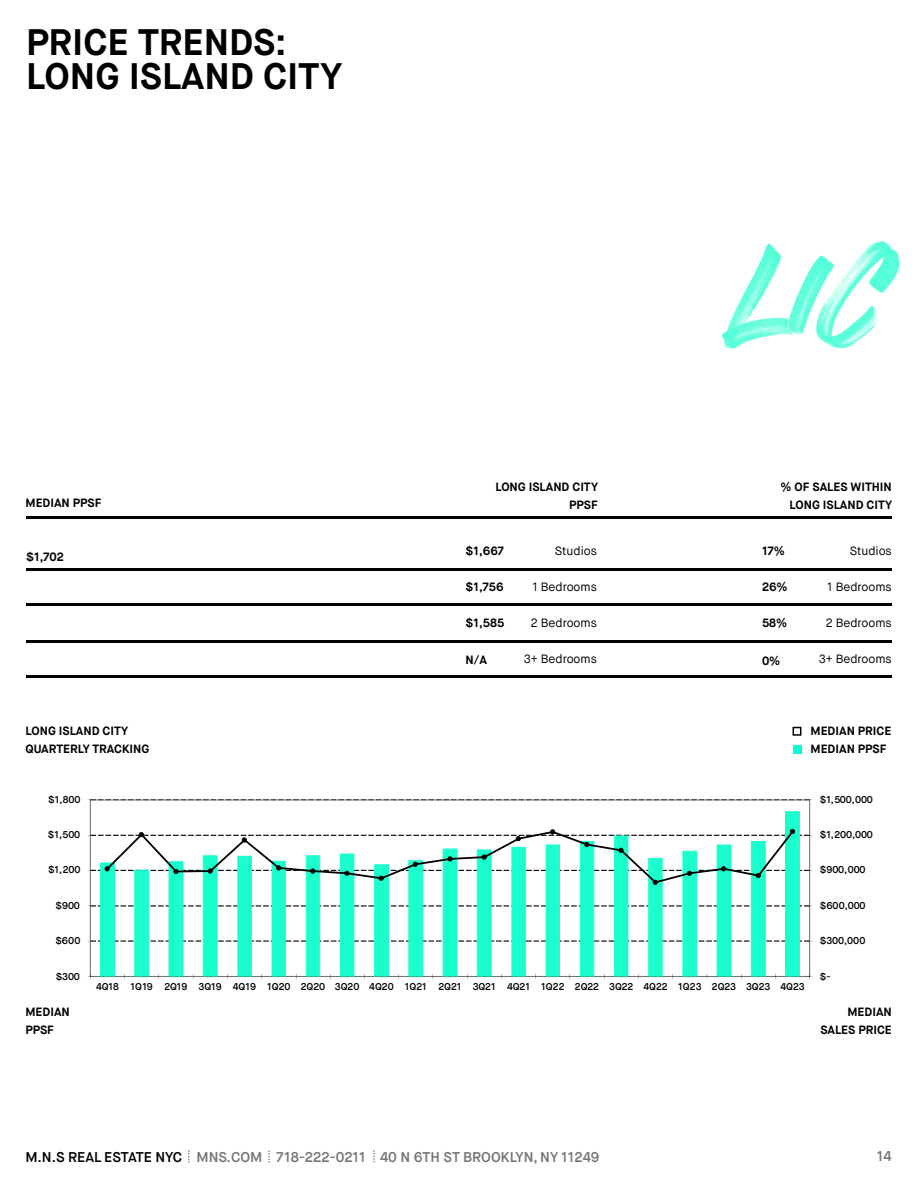
<style>
.page{position:relative;width:918px;height:1188px;background:#fff}
.page>*{position:absolute;margin:0;border:0;box-sizing:border-box;transform-origin:0 0}
.t1{font:700 36.9px/34.5px "Maison Neue";color:#000}
.t2{font:600 14.1px "Maison Neue";color:#747575}
.t3{font:700 12px/18px "Maison Neue";color:#000;text-align:right}
.t4{font:12px "Maison Neue";color:#000}
.t5{font:600 9.9px "Maison Neue";color:#000}
.s1{color:#000}
</style>
<div class="page">
<svg style="left:188px;top:1150px;width:2px;height:12px"></svg>
<svg style="left:268px;top:1151px;width:2px;height:12px"></svg>
<svg style="left:373px;top:1150px;width:2px;height:12px"></svg>
<hr style="left:26px;top:516px;width:866px;height:3px;background:#000">
<hr style="left:26px;top:675px;width:866px;height:3px;background:#000">
<hr style="left:26px;top:568px;width:866px;height:3px;background:#000">
<hr style="left:26px;top:603px;width:866px;height:3px;background:#000">
<hr style="left:26px;top:640px;width:866px;height:3px;background:#000">
<div style="left:793px;top:745px;width:8px;height:9px;background:#00ffdb"></div>
<svg style="left:793px;top:727px;width:8px;height:9px"></svg>
<img style="left:721px;top:241px;width:179px;height:108px">
<svg style="left:100px;top:811px;width:700px;height:165px"></svg>
<hr style="left:809px;top:800px;width:1px;height:177px;background:#000">
<hr style="left:90px;top:800px;width:1px;height:177px;background:#000">
<svg style="left:88px;top:799px;width:724px;height:2px"></svg>
<svg style="left:88px;top:905px;width:724px;height:2px"></svg>
<svg style="left:88px;top:940px;width:724px;height:2px"></svg>
<hr style="left:90px;top:976px;width:720px;height:1px;background:#000">
<svg style="left:88px;top:829px;width:724px;height:56px"></svg>
<h1 class="t1" style="left:26px;top:25px;width:318px">PRICE TRENDS:<br>LONG ISLAND CITY</h1>
<p class="t3" style="left:26px;top:494px;width:77px">MEDIAN PPSF</p>
<p class="t3" style="left:495px;top:478px;width:104px">LONG ISLAND CITY<br>PPSF</p>
<p class="t3" style="left:780px;top:478px;width:113px">% OF SALES WITHIN<br>LONG ISLAND CITY</p>
<p class="t3" style="left:26px;top:548px;width:39px">$1,702</p>
<p class="t3" style="left:466px;top:542px;width:40px">$1,667</p>
<p class="t3" style="left:466px;top:578px;width:39px">$1,756</p>
<p class="t3" style="left:466px;top:614px;width:40px">$1,585</p>
<p class="t3" style="left:466px;top:651px;width:23px">N/A</p>
<p class="t4" style="left:555px;top:543px;width:44px">Studios</p>
<p class="t4" style="left:532px;top:579px;width:66px">1 Bedrooms</p>
<p class="t4" style="left:531px;top:615px;width:68px">2 Bedrooms</p>
<p class="t4" style="left:524px;top:651px;width:75px">3+ Bedrooms</p>
<p class="t3" style="left:762px;top:542px;width:24px">17%</p>
<p class="t3" style="left:762px;top:578px;width:27px">26%</p>
<p class="t3" style="left:762px;top:614px;width:27px">58%</p>
<p class="t3" style="left:762px;top:652px;width:20px">0%</p>
<p class="t4" style="left:850px;top:543px;width:44px">Studios</p>
<p class="t4" style="left:827px;top:579px;width:66px">1 Bedrooms</p>
<p class="t4" style="left:826px;top:615px;width:68px">2 Bedrooms</p>
<p class="t4" style="left:819px;top:651px;width:75px">3+ Bedrooms</p>
<p class="t3" style="left:25px;top:722px;width:125px;text-align:left">LONG ISLAND CITY<br>QUARTERLY TRACKING</p>
<p class="t3" style="left:811px;top:722px;width:82px;text-align:left">MEDIAN PRICE<br>MEDIAN PPSF</p>
<p class="t5" style="left:48px;top:793px;width:34px">$1,800</p>
<p class="t5" style="left:820px;top:793px;width:55px">$1,500,000</p>
<p class="t5" style="left:48px;top:829px;width:34px">$1,500</p>
<p class="t5" style="left:820px;top:829px;width:55px">$1,200,000</p>
<p class="t5" style="left:48px;top:864px;width:34px">$1,200</p>
<p class="t5" style="left:820px;top:864px;width:47px">$900,000</p>
<p class="t5" style="left:56px;top:899px;width:26px">$900</p>
<p class="t5" style="left:820px;top:899px;width:47px">$600,000</p>
<p class="t5" style="left:55px;top:934px;width:27px">$600</p>
<p class="t5" style="left:820px;top:934px;width:47px">$300,000</p>
<p class="t5" style="left:56px;top:970px;width:26px">$300</p>
<p class="t5" style="left:820px;top:970px;width:12px">$-</p>
<p class="t5" style="left:96px;top:980px;width:710px">4Q18 1Q19 2Q19 3Q19 4Q19 1Q20 2Q20 3Q20 4Q20 1Q21 2Q21 3Q21 4Q21 1Q22 2Q22 3Q22 4Q22 1Q23 2Q23 3Q23 4Q23</p>
<p class="t3" style="left:25px;top:1003px;width:46px;text-align:left">MEDIAN<br>PPSF</p>
<p class="t3" style="left:820px;top:1003px;width:73px">MEDIAN<br>SALES PRICE</p>
<p class="t2" style="left:25px;top:1148px;width:576px"><span class="s1">M.N.S REAL ESTATE NYC</span> MNS.COM 718-222-0211 40 N 6TH ST BROOKLYN, NY 11249</p>
<p class="t2" style="left:877px;top:1148px;width:16px">14</p>
</div>
